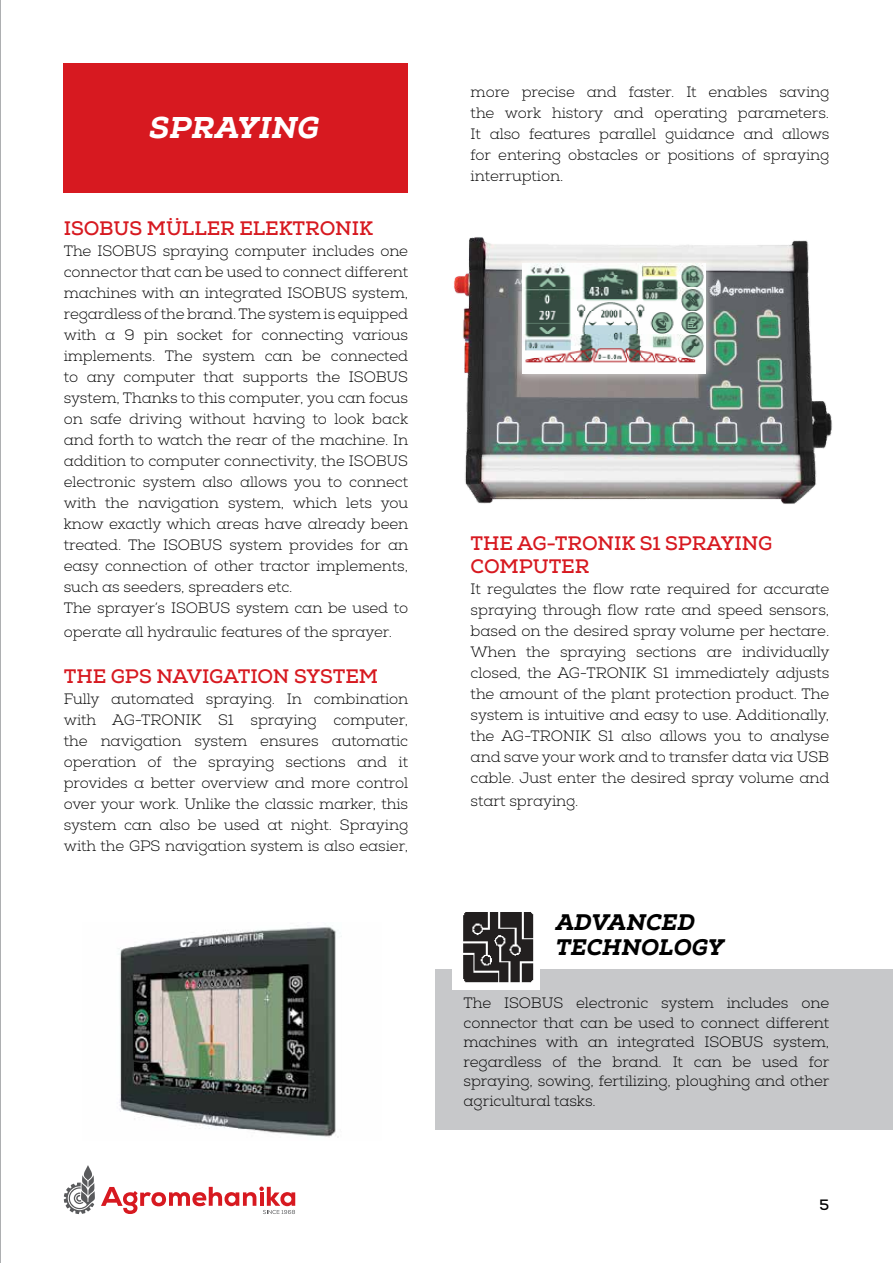
<style>
.page{position:relative;width:893px;height:1263px;background:#fff}
.page>*{position:absolute;margin:0;border:0;box-sizing:border-box;transform-origin:0 0}
.t1{font:italic 800 30px "Nexa Slab";color:#fff}
.t2{font:italic 800 22.5px/25.3px "Nexa Slab";color:#000}
.t3{font:700 19.5px/23.2px "Nexa Slab";letter-spacing:-.005em;color:#d71920}
.t4{font:300 15px/21px "Nexa Slab";letter-spacing:-.005em;color:#000;text-align:justify}
.t5{font:700 15px "Nexa Slab";color:#000}
</style>
<div class="page">
<hr style="left:0;top:0;width:1px;height:1263px;background:#939598">
<svg style="left:101px;top:1186px;width:194px;height:28px"></svg>
<svg style="left:64px;top:1165px;width:31px;height:49px"></svg>
<div style="left:64px;top:64px;width:344px;height:129px;background:#d71920"></div>
<div style="left:436px;top:969px;width:457px;height:160px;background:#c7c8ca"></div>
<img style="left:453px;top:913px;width:87px;height:76px">
<img style="left:118px;top:927px;width:224px;height:211px">
<img style="left:454px;top:237px;width:378px;height:267px">
<div style="left:512px;top:254px;width:203px;height:129px;background:#fff;opacity:.75"></div>
<div style="left:522px;top:262px;width:186px;height:113px;background:#fff;opacity:.75"></div>
<h1 class="t1" style="left:150px;top:109px;width:171px">SPRAYING</h1>
<h3 class="t3" style="left:64px;top:217px;width:311px">ISOBUS MÜLLER ELEKTRONIK</h3>
<p class="t4" style="left:64px;top:241px;width:346px;text-align:left">The ISOBUS spraying computer includes one connector that can be used to connect different machines with an integrated ISOBUS system, regardless of the brand. The system is equipped with a 9 pin socket for connecting various implements. The system can be connected to any computer that supports the ISOBUS system, Thanks to this computer, you can focus on safe driving without having to look back and forth to watch the rear of the machine. In addition to computer connectivity, the ISOBUS electronic system also allows you to connect with the navigation system, which lets you know exactly which areas have already been treated. The ISOBUS system provides for an easy connection of other tractor implements, such as seeders, spreaders etc.<br>The sprayer’s ISOBUS system can be used to</p>
<p class="t4" style="left:64px;top:621px;width:330px">operate all hydraulic features of the sprayer.</p>
<h3 class="t3" style="left:64px;top:665px;width:316px">THE GPS NAVIGATION SYSTEM</h3>
<p class="t4" style="left:64px;top:689px;width:346px">Fully automated spraying. In combination with AG-TRONIK S1 spraying computer, the navigation system ensures automatic operation of the spraying sections and it provides a better overview and more control over your work. Unlike the classic marker, this system can also be used at night. Spraying with the GPS navigation system is also easier,</p>
<p class="t4" style="left:471px;top:82px;width:360px">more precise and faster. It enables saving the work history and operating parameters.<br>It also features parallel guidance and allows for entering obstacles or positions of spraying interruption.</p>
<h3 class="t3" style="left:471px;top:532px;width:303px">THE AG-TRONIK S1 SPRAYING<br>COMPUTER</h3>
<p class="t4" style="left:471px;top:579px;width:361px">It regulates the flow rate required for accurate spraying through flow rate and speed sensors, based on the desired spray volume per hectare.<br>When the spraying sections are individually closed, the AG-TRONIK S1 immediately adjusts the amount of the plant protection product. The system is intuitive and easy to use. Additionally, the AG-TRONIK S1 also allows you to analyse and save your work and to transfer data via USB cable. Just enter the desired spray volume and</p>
<p class="t4" style="left:471px;top:791px;width:109px">start spraying.</p>
<h2 class="t2" style="left:556px;top:910px;width:170px">ADVANCED<br>TECHNOLOGY</h2>
<p class="t4" style="left:464px;top:993px;width:367px;line-height:19.5px">The ISOBUS electronic system includes one connector that can be used to connect different machines with an integrated ISOBUS system, regardless of the brand. It can be used for spraying, sowing, fertilizing, ploughing and other agricultural tasks.</p>
<p class="t5" style="left:819px;top:1195px;width:11px">5</p>
</div>
